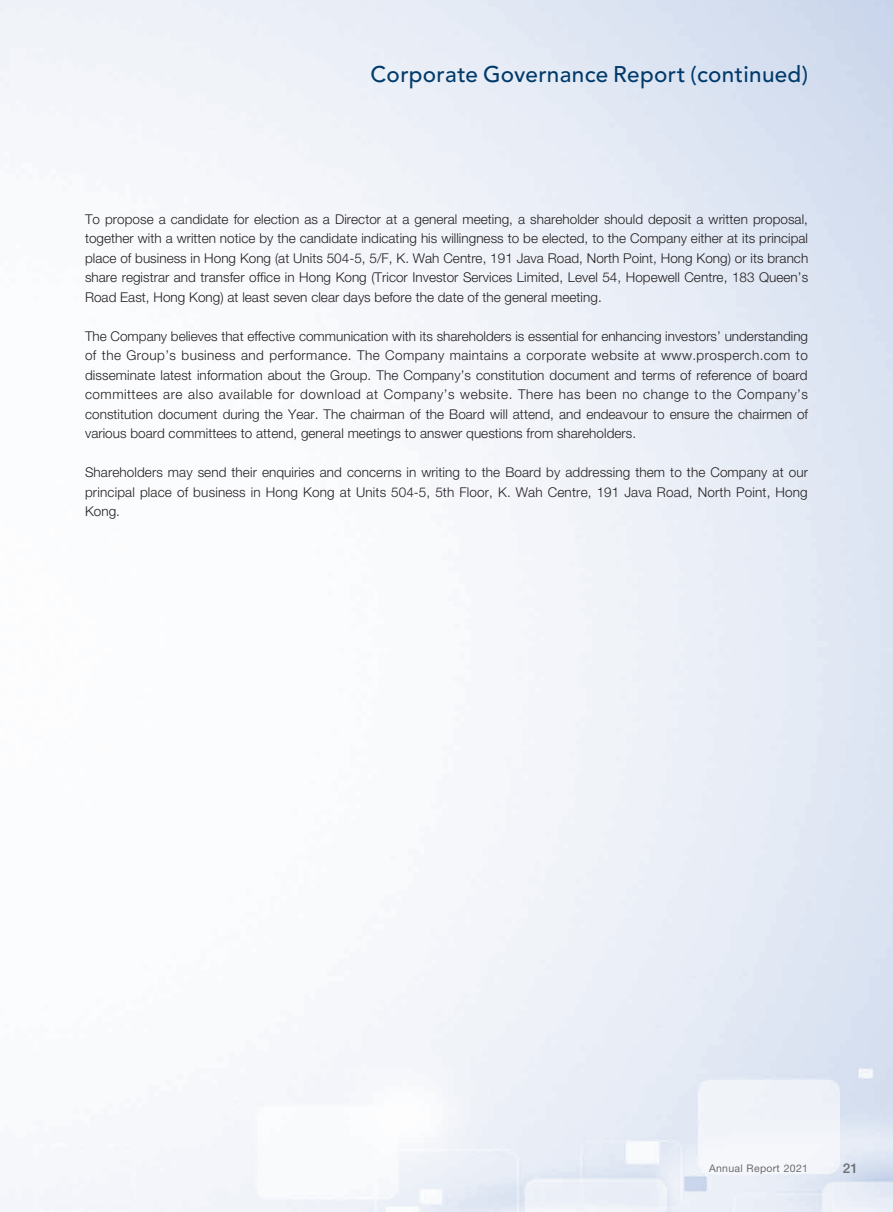
<style>
.page{position:relative;width:893px;height:1212px;background:#fff}
.page>*{position:absolute;margin:0;border:0;box-sizing:border-box;transform-origin:0 0}
.t1{font:500 22.5px "Avenir LT Std";letter-spacing:.015em;color:#003a6a}
.t2{font:300 13.5px/19.5px "Helvetica Neue LT Std";letter-spacing:.005em;color:#231f20;text-align:justify}
.t3{font:500 13.5px "Helvetica Neue LT Std";color:#6c6d70}
.t4{font:10.5px "Helvetica Neue LT Std";letter-spacing:.03em;color:#6c6d70}
</style>
<div class="page">
<h1 class="t1" style="left:371px;top:62px;width:439px">Corporate Governance Report (continued)</h1>
<p class="t2" style="left:85px;top:209px;width:725px">To propose a candidate for election as a Director at a general meeting, a shareholder should deposit a written proposal, together with a written notice by the candidate indicating his willingness to be elected, to the Company either at its principal place of business in Hong Kong (at Units 504-5, 5/F, K. Wah Centre, 191 Java Road, North Point, Hong Kong) or its branch share registrar and transfer office in Hong Kong (Tricor Investor Services Limited, Level 54, Hopewell Centre, 183 Queen’s Road East, Hong Kong) at least seven clear days before the date of the general meeting.</p>
<p class="t2" style="left:85px;top:326px;width:725px">The Company believes that effective communication with its shareholders is essential for enhancing investors’ understanding of the Group’s business and performance. The Company maintains a corporate website at www.prosperch.com to disseminate latest information about the Group. The Company’s constitution document and terms of reference of board committees are also available for download at Company’s website. There has been no change to the Company’s constitution document during the Year. The chairman of the Board will attend, and endeavour to ensure the chairmen of various board committees to attend, general meetings to answer questions from shareholders.</p>
<p class="t2" style="left:85px;top:462px;width:724px">Shareholders may send their enquiries and concerns in writing to the Board by addressing them to the Company at our principal place of business in Hong Kong at Units 504-5, 5th Floor, K. Wah Centre, 191 Java Road, North Point, Hong Kong.</p>
<p class="t4" style="left:709px;top:1162px;width:100px">Annual Report 2021</p>
<p class="t3" style="left:843px;top:1160px;width:17px">21</p>
</div>
